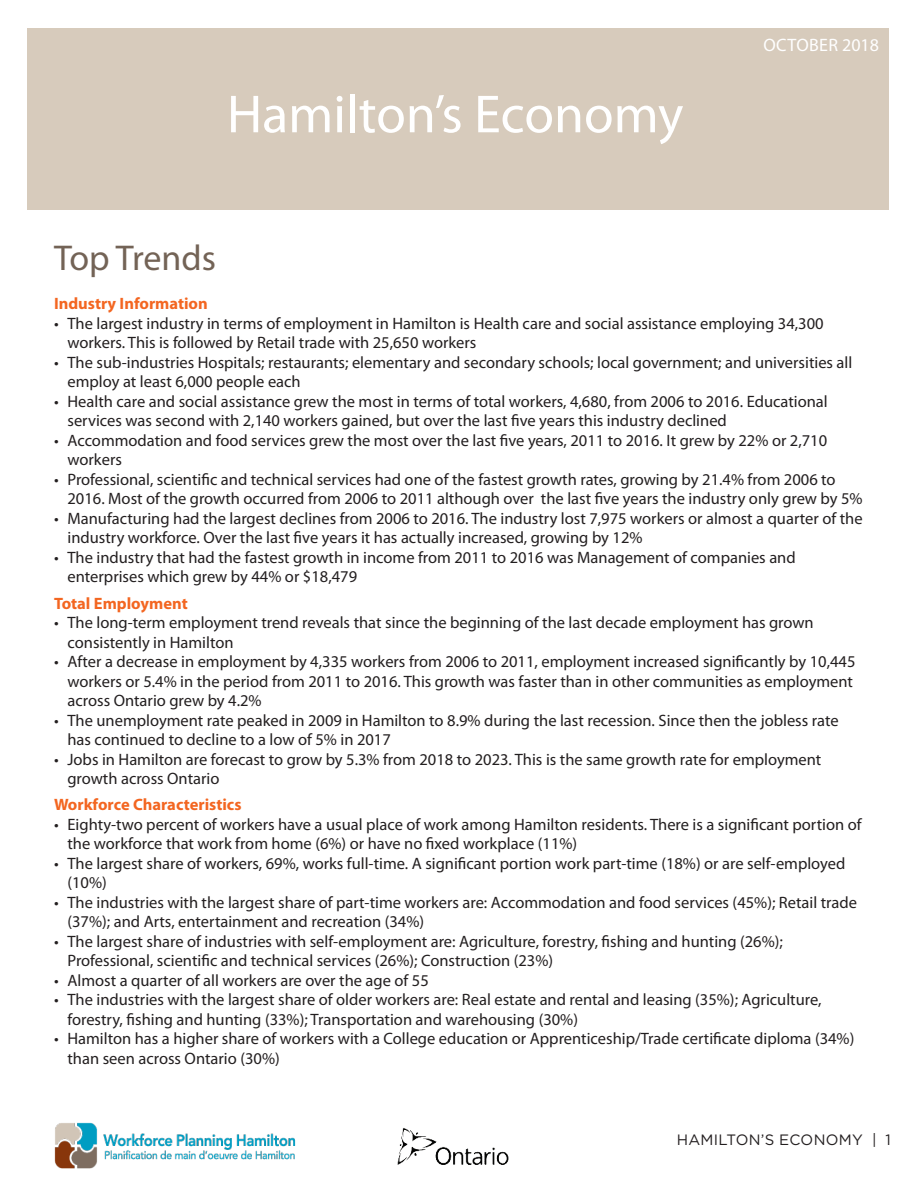
<style>
.page{position:relative;width:918px;height:1188px;background:#fff}
.page>*{position:absolute;margin:0;border:0;box-sizing:border-box;transform-origin:0 0}
.t1{font:54px "Myriad Pro";color:#fff}
.t2{font:36px "Myriad Pro";color:#736356}
.t3{font:18px "Myriad Pro";letter-spacing:.02em;color:#fff}
.t4{font:16.5px/19.5px "Myriad Pro";color:#231f20}
.t5{font:700 16.5px "Myriad Pro";color:#f36621}
.t6{font:15px "Gotham Pro";letter-spacing:.02em;color:#231f20}
</style>
<div class="page">
<div style="left:27px;top:28px;width:862px;height:182px;background:#d7cbbc"></div>
<img style="left:54px;top:1122px;width:242px;height:47px">
<img style="left:397px;top:1128px;width:112px;height:37px">
<p class="t1" style="left:227px;top:81px;width:458px">Hamilton’s Economy</p>
<p class="t3" style="left:764px;top:34px;width:117px">OCTOBER 2018</p>
<p class="t2" style="left:54px;top:236px;width:163px">Top Trends</p>
<p class="t5" style="left:54px;top:293px;width:155px">Industry Information</p>
<p class="t4" style="left:68px;top:313px;width:758px;text-indent:-14px">• The largest industry in terms of employment in Hamilton is Health care and social assistance employing 34,300 workers. This is followed by Retail trade with 25,650 workers</p>
<p class="t4" style="left:68px;top:352px;width:786px;text-indent:-14px">• The sub-industries Hospitals; restaurants; elementary and secondary schools; local government; and universities all employ at least 6,000 people each</p>
<p class="t4" style="left:68px;top:391px;width:762px;text-indent:-14px">• Health care and social assistance grew the most in terms of total workers, 4,680, from 2006 to 2016. Educational services was second with 2,140 workers gained, but over the last five years this industry declined</p>
<p class="t4" style="left:68px;top:430px;width:761px;text-indent:-14px">• Accommodation and food services grew the most over the last five years, 2011 to 2016. It grew by 22% or 2,710 workers</p>
<p class="t4" style="left:68px;top:469px;width:797px;text-indent:-14px">• Professional, scientific and technical services had one of the fastest growth rates, growing by 21.4% from 2006 to<br>2016. Most of the growth occurred from 2006 to 2011 although over the last five years the industry only grew by 5%</p>
<p class="t4" style="left:68px;top:508px;width:797px;text-indent:-14px">• Manufacturing had the largest declines from 2006 to 2016. The industry lost 7,975 workers or almost a quarter of the industry workforce. Over the last five years it has actually increased, growing by 12%</p>
<p class="t4" style="left:68px;top:547px;width:730px;text-indent:-14px">• The industry that had the fastest growth in income from 2011 to 2016 was Management of companies and enterprises which grew by 44% or $18,479</p>
<p class="t5" style="left:54px;top:592px;width:135px">Total Employment</p>
<p class="t4" style="left:68px;top:613px;width:748px;text-indent:-14px">• The long-term employment trend reveals that since the beginning of the last decade employment has grown consistently in Hamilton</p>
<p class="t4" style="left:68px;top:652px;width:790px;text-indent:-14px">• After a decrease in employment by 4,335 workers from 2006 to 2011, employment increased significantly by 10,445 workers or 5.4% in the period from 2011 to 2016. This growth was faster than in other communities as employment across Ontario grew by 4.2%</p>
<p class="t4" style="left:68px;top:710px;width:773px;text-indent:-14px">• The unemployment rate peaked in 2009 in Hamilton to 8.9% during the last recession. Since then the jobless rate has continued to decline to a low of 5% in 2017</p>
<p class="t4" style="left:68px;top:749px;width:755px;text-indent:-14px">• Jobs in Hamilton are forecast to grow by 5.3% from 2018 to 2023. This is the same growth rate for employment growth across Ontario</p>
<p class="t5" style="left:54px;top:794px;width:189px">Workforce Characteristics</p>
<p class="t4" style="left:68px;top:814px;width:796px;text-indent:-14px">• Eighty-two percent of workers have a usual place of work among Hamilton residents. There is a significant portion of the workforce that work from home (6%) or have no fixed workplace (11%)</p>
<p class="t4" style="left:68px;top:853px;width:779px;text-indent:-14px">• The largest share of workers, 69%, works full-time. A significant portion work part-time (18%) or are self-employed (10%)</p>
<p class="t4" style="left:68px;top:892px;width:791px;text-indent:-14px">• The industries with the largest share of part-time workers are: Accommodation and food services (45%); Retail trade (37%); and Arts, entertainment and recreation (34%)</p>
<p class="t4" style="left:68px;top:931px;width:717px;text-indent:-14px">• The largest share of industries with self-employment are: Agriculture, forestry, fishing and hunting (26%);<br>Professional, scientific and technical services (26%); Construction (23%)</p>
<p class="t4" style="left:54px;top:970px;width:376px">• Almost a quarter of all workers are over the age of 55</p>
<p class="t4" style="left:68px;top:990px;width:756px;text-indent:-14px">• The industries with the largest share of older workers are: Real estate and rental and leasing (35%); Agriculture, forestry, fishing and hunting (33%); Transportation and warehousing (30%)</p>
<p class="t4" style="left:68px;top:1029px;width:788px;text-indent:-14px">• Hamilton has a higher share of workers with a College education or Apprenticeship/Trade certificate diploma (34%) than seen across Ontario (30%)</p>
<p class="t6" style="left:677px;top:1131px;width:216px">HAMILTON’S ECONOMY | 1</p>
</div>
